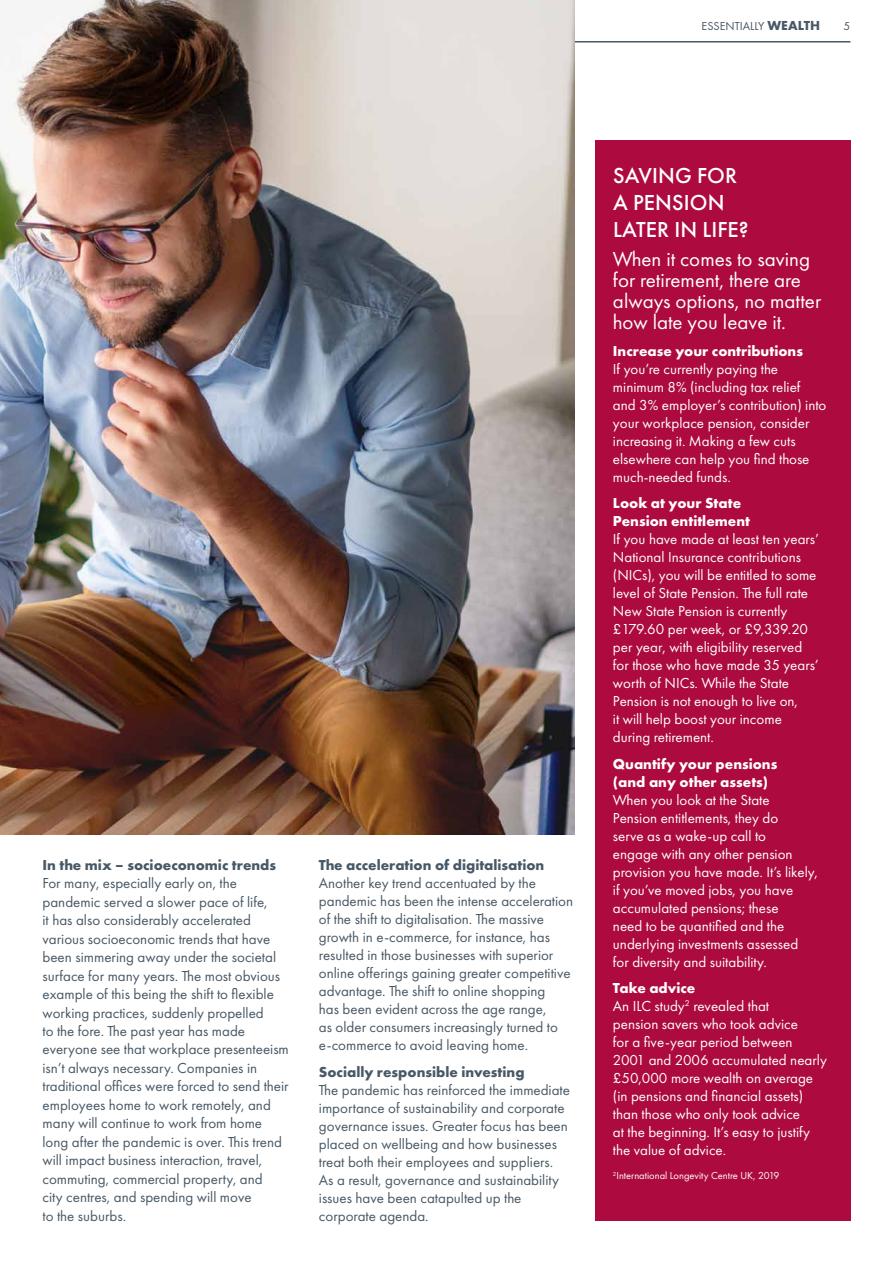
<style>
.page{position:relative;width:893px;height:1263px;background:#fff}
.page>*{position:absolute;margin:0;border:0;box-sizing:border-box;transform-origin:0 0}
.t1{font:500 22.5px/27px "Futura PT";letter-spacing:.005em;color:#fff}
.t2{font:21px/21px "Futura PT";color:#fff}
.t3{font:15px/18.5px "Futura PT";color:#485865}
.t4{font:15px/18px "Futura PT";color:#fff}
.t5{font:700 15px/18px "Futura PT";color:#fff}
.t6{font:700 15px "Futura PT";color:#485865}
.t7{font:12px "Futura T";color:#485865}
.t8{font:12px "Futura PT";color:#485865}
.t9{font:10.5px "Futura PT";color:#fff}
.s1{font-family:"Futura";font-weight:700}
.s2{font-weight:700}
</style>
<div class="page">
<hr style="left:0;top:41px;width:850px;height:2px;background:#485865">
<div style="left:595px;top:140px;width:255px;height:1080px;background:#ad0a40"></div>
<img style="left:0;top:0;width:574px;height:834px">
<p class="t7" style="left:701px;top:19px;width:120px">ESSENTIALLY <span class="s1">WEALTH</span></p>
<p class="t8" style="left:844px;top:19px;width:8px">5</p>
<p class="t6" style="left:43px;top:855px;width:235px">In the mix – socioeconomic trends</p>
<p class="t3" style="left:43px;top:874px;width:248px">For many, especially early on, the pandemic served a slower pace of life,<br>it has also considerably accelerated various socioeconomic trends that have been simmering away under the societal surface for many years. The most obvious example of this being the shift to flexible working practices, suddenly propelled<br>to the fore. The past year has made everyone see that workplace presenteeism isn’t always necessary. Companies in traditional offices were forced to send their employees home to work remotely, and many will continue to work from home long after the pandemic is over. This trend will impact business interaction, travel, commuting, commercial property, and<br>city centres, and spending will move<br>to the suburbs.</p>
<p class="t6" style="left:319px;top:855px;width:227px">The acceleration of digitalisation</p>
<p class="t3" style="left:319px;top:874px;width:256px;line-height:18px">Another key trend accentuated by the pandemic has been the intense acceleration of the shift to digitalisation. The massive growth in e-commerce, for instance, has resulted in those businesses with superior online offerings gaining greater competitive advantage. The shift to online shopping<br>has been evident across the age range,<br>as older consumers increasingly turned to e-commerce to avoid leaving home.</p>
<p class="t6" style="left:319px;top:1062px;width:207px">Socially responsible investing</p>
<p class="t3" style="left:319px;top:1080px;width:253px;line-height:18px">The pandemic has reinforced the immediate importance of sustainability and corporate governance issues. Greater focus has been placed on wellbeing and how businesses treat both their employees and suppliers.<br>As a result, governance and sustainability issues have been catapulted up the corporate agenda.</p>
<h1 class="t1" style="left:613px;top:162px;width:137px">SAVING FOR<br>A PENSION<br>LATER IN LIFE?</h1>
<h2 class="t2" style="left:613px;top:249px;width:210px">When it comes to saving for retirement, there are always options, no matter how late you leave it.</h2>
<p class="t5" style="left:613px;top:341px;width:192px">Increase your contributions</p>
<p class="t4" style="left:613px;top:360px;width:215px">If you’re currently paying the minimum 8% (including tax relief and 3% employer’s contribution) into your workplace pension, consider increasing it. Making a few cuts elsewhere can help you find those much-needed funds.</p>
<p class="t5" style="left:613px;top:494px;width:139px">Look at your State<br>Pension entitlement</p>
<p class="t4" style="left:613px;top:530px;width:208px">If you have made at least ten years’<br>National Insurance contributions (NICs), you will be entitled to some level of State Pension. The full rate<br>New State Pension is currently £179.60 per week, or £9,339.20 per year, with eligibility reserved for those who have made 35 years’ worth of NICs. While the State<br>Pension is not enough to live on,<br>it will help boost your income during retirement.</p>
<p class="t5" style="left:613px;top:754px;width:166px">Quantify your pensions (and any other assets)</p>
<p class="t4" style="left:613px;top:791px;width:206px">When you look at the State<br>Pension entitlements, they do<br>serve as a wake-up call to<br>engage with any other pension provision you have made. It’s likely, if you’ve moved jobs, you have accumulated pensions; these<br>need to be quantified and the underlying investments assessed for diversity and suitability.</p>
<p class="t4" style="left:613px;top:979px;width:215px"><span class="s2">Take advice<br></span>An ILC study<sup>2</sup> revealed that<br>pension savers who took advice<br>for a five-year period between<br>2001 and 2006 accumulated nearly £50,000 more wealth on average (in pensions and financial assets) than those who only took advice<br>at the beginning. It’s easy to justify the value of advice.</p>
<p class="t9" style="left:613px;top:1169px;width:168px"><sup>2</sup>International Longevity Centre UK, 2019</p>
</div>
